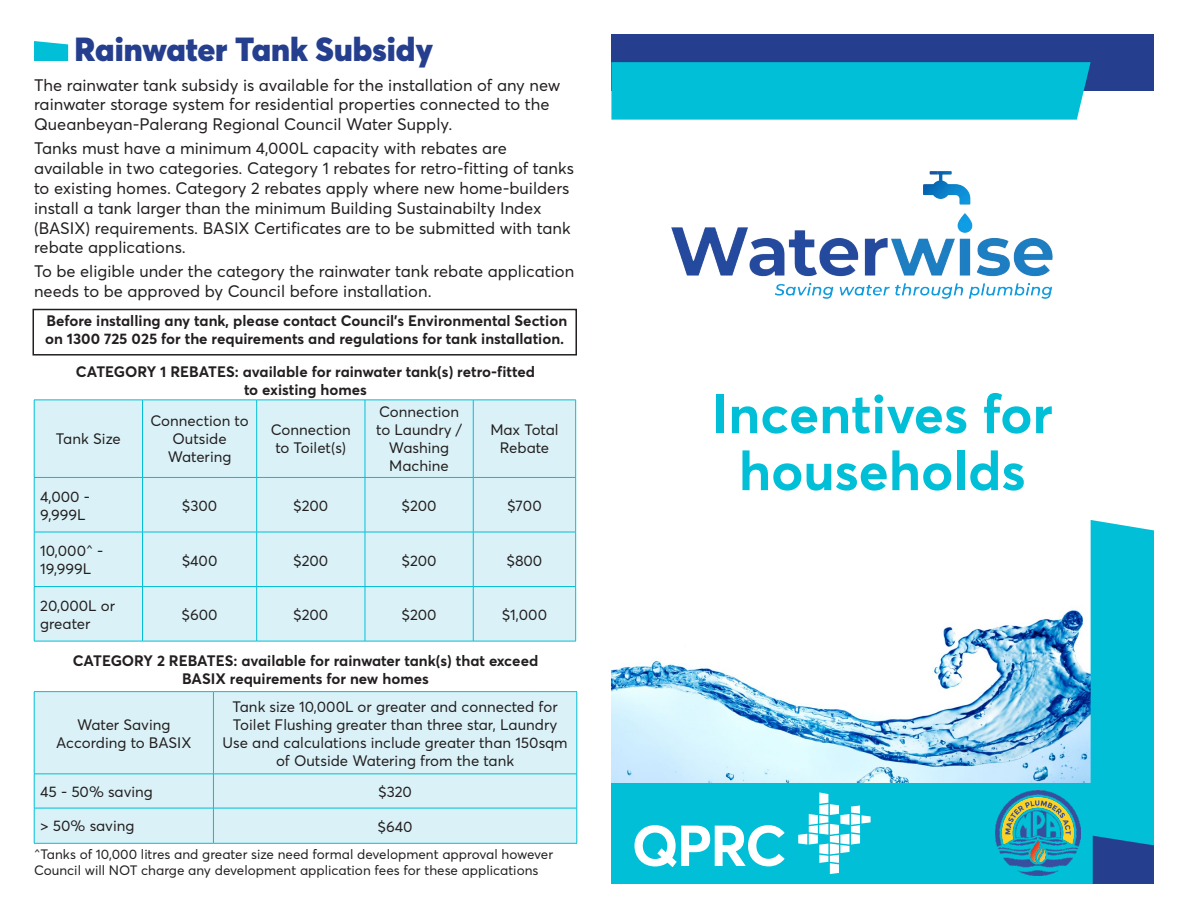
<style>
.page{position:relative;width:1188px;height:918px;background:#fff}
.page>*{position:absolute;margin:0;border:0;box-sizing:border-box;transform-origin:0 0}
.t1{font:700 54px "Averta Std";color:#00bfd7}
.Heading_1{font:900 33px "Averta Std";color:#253f8e}
.Body_text{font:16.5px/19.8px "Averta Std";color:#231f20}
.t2{font:15px/18px "Averta Std";color:#231f20;text-align:center}
.Body_text-2{font:700 15px/18px "Averta Std";color:#231f20}
.t3{font:13.5px/16.2px "Averta Std";color:#231f20}
</style>
<div class="page">
<img style="left:611px;top:565px;width:480px;height:219px">
<div style="left:611px;top:784px;width:482px;height:100px;background:#00bfd7"></div>
<svg style="left:1091px;top:520px;width:63px;height:364px;background:#07b1cf"></svg>
<div style="left:611px;top:34px;width:543px;height:57px;background:#253f8e"></div>
<svg style="left:34px;top:41px;width:34px;height:20px"></svg>
<div style="left:33px;top:309px;width:544px;height:47px;border:2px solid #231f20"></div>
<div style="left:35px;top:401px;width:540px;height:240px;background:#daf2f7"></div>
<hr style="left:34px;top:400px;width:108px;height:1px;background:#00bfd7">
<hr style="left:34px;top:400px;width:1px;height:77px;background:#00bfd7">
<hr style="left:142px;top:400px;width:115px;height:1px;background:#00bfd7">
<hr style="left:142px;top:400px;width:1px;height:77px;background:#00bfd7">
<hr style="left:257px;top:400px;width:108px;height:1px;background:#00bfd7">
<hr style="left:256px;top:400px;width:1px;height:77px;background:#00bfd7">
<hr style="left:365px;top:400px;width:108px;height:1px;background:#00bfd7">
<hr style="left:365px;top:400px;width:1px;height:77px;background:#00bfd7">
<hr style="left:473px;top:400px;width:103px;height:1px;background:#00bfd7">
<hr style="left:473px;top:400px;width:1px;height:77px;background:#00bfd7">
<hr style="left:575px;top:400px;width:1px;height:77px;background:#00bfd7">
<hr style="left:34px;top:477px;width:108px;height:1px;background:#00bfd7">
<hr style="left:34px;top:478px;width:1px;height:54px;background:#00bfd7">
<hr style="left:142px;top:477px;width:115px;height:1px;background:#00bfd7">
<hr style="left:142px;top:478px;width:1px;height:54px;background:#00bfd7">
<hr style="left:257px;top:477px;width:108px;height:1px;background:#00bfd7">
<hr style="left:256px;top:478px;width:1px;height:54px;background:#00bfd7">
<hr style="left:365px;top:477px;width:108px;height:1px;background:#00bfd7">
<hr style="left:365px;top:478px;width:1px;height:54px;background:#00bfd7">
<hr style="left:473px;top:477px;width:103px;height:1px;background:#00bfd7">
<hr style="left:473px;top:478px;width:1px;height:54px;background:#00bfd7">
<hr style="left:575px;top:478px;width:1px;height:54px;background:#00bfd7">
<hr style="left:34px;top:532px;width:108px;height:1px;background:#00bfd7">
<hr style="left:34px;top:532px;width:1px;height:54px;background:#00bfd7">
<hr style="left:142px;top:532px;width:115px;height:1px;background:#00bfd7">
<hr style="left:142px;top:532px;width:1px;height:54px;background:#00bfd7">
<hr style="left:257px;top:532px;width:108px;height:1px;background:#00bfd7">
<hr style="left:256px;top:532px;width:1px;height:54px;background:#00bfd7">
<hr style="left:365px;top:532px;width:108px;height:1px;background:#00bfd7">
<hr style="left:365px;top:532px;width:1px;height:54px;background:#00bfd7">
<hr style="left:473px;top:532px;width:103px;height:1px;background:#00bfd7">
<hr style="left:473px;top:532px;width:1px;height:54px;background:#00bfd7">
<hr style="left:575px;top:532px;width:1px;height:54px;background:#00bfd7">
<hr style="left:34px;top:586px;width:108px;height:1px;background:#00bfd7">
<hr style="left:34px;top:587px;width:1px;height:54px;background:#00bfd7">
<hr style="left:142px;top:586px;width:115px;height:1px;background:#00bfd7">
<hr style="left:142px;top:587px;width:1px;height:54px;background:#00bfd7">
<hr style="left:257px;top:586px;width:108px;height:1px;background:#00bfd7">
<hr style="left:256px;top:587px;width:1px;height:54px;background:#00bfd7">
<hr style="left:365px;top:586px;width:108px;height:1px;background:#00bfd7">
<hr style="left:365px;top:587px;width:1px;height:54px;background:#00bfd7">
<hr style="left:473px;top:586px;width:103px;height:1px;background:#00bfd7">
<hr style="left:473px;top:587px;width:1px;height:54px;background:#00bfd7">
<hr style="left:575px;top:587px;width:1px;height:54px;background:#00bfd7">
<hr style="left:34px;top:641px;width:108px;height:1px;background:#00bfd7">
<hr style="left:142px;top:641px;width:115px;height:1px;background:#00bfd7">
<hr style="left:257px;top:641px;width:108px;height:1px;background:#00bfd7">
<hr style="left:365px;top:641px;width:108px;height:1px;background:#00bfd7">
<hr style="left:473px;top:641px;width:103px;height:1px;background:#00bfd7">
<div style="left:35px;top:692px;width:542px;height:151px;background:#daf2f7"></div>
<hr style="left:34px;top:691px;width:179px;height:1px;background:#00bfd7">
<hr style="left:34px;top:692px;width:1px;height:82px;background:#00bfd7">
<hr style="left:213px;top:691px;width:364px;height:1px;background:#00bfd7">
<hr style="left:213px;top:692px;width:1px;height:82px;background:#00bfd7">
<hr style="left:577px;top:692px;width:1px;height:82px;background:#00bfd7">
<hr style="left:34px;top:774px;width:179px;height:1px;background:#00bfd7">
<hr style="left:34px;top:774px;width:1px;height:34px;background:#00bfd7">
<hr style="left:213px;top:774px;width:364px;height:1px;background:#00bfd7">
<hr style="left:213px;top:774px;width:1px;height:34px;background:#00bfd7">
<hr style="left:577px;top:774px;width:1px;height:34px;background:#00bfd7">
<hr style="left:34px;top:808px;width:179px;height:1px;background:#00bfd7">
<hr style="left:34px;top:808px;width:1px;height:35px;background:#00bfd7">
<hr style="left:213px;top:808px;width:364px;height:1px;background:#00bfd7">
<hr style="left:213px;top:808px;width:1px;height:35px;background:#00bfd7">
<hr style="left:577px;top:808px;width:1px;height:35px;background:#00bfd7">
<hr style="left:34px;top:843px;width:179px;height:1px;background:#00bfd7">
<hr style="left:213px;top:843px;width:364px;height:1px;background:#00bfd7">
<svg style="left:634px;top:792px;width:237px;height:82px"></svg>
<img style="left:671px;top:171px;width:382px;height:128px">
<img style="left:996px;top:791px;width:85px;height:85px">
<div style="left:611px;top:62px;width:480px;height:58px;background:#00bfd7"></div>
<p class="Heading_1" style="left:75px;top:28px;width:360px">Rainwater Tank Subsidy</p>
<p class="Body_text" style="left:34px;top:75px;width:528px">The rainwater tank subsidy is available for the installation of any new rainwater storage system for residential properties connected to the<br>Queanbeyan-Palerang Regional Council Water Supply.</p>
<p class="Body_text" style="left:34px;top:138px;width:542px">Tanks must have a minimum 4,000L capacity with rebates are available in two categories. Category 1 rebates for retro-fitting of tanks to existing homes. Category 2 rebates apply where new home-builders install a tank larger than the minimum Building Sustainabilty Index (BASIX) requirements. BASIX Certificates are to be submitted with tank rebate applications.</p>
<p class="Body_text" style="left:34px;top:262px;width:542px">To be eligible under the category the rainwater tank rebate application needs to be approved by Council before installation.</p>
<p class="Body_text-2" style="left:45px;top:312px;width:524px">Before installing any tank, please contact Council’s Environmental Section on 1300 725 025 for the requirements and regulations for tank installation.</p>
<p class="Body_text-2" style="left:76px;top:363px;width:461px">CATEGORY 1 REBATES: available for rainwater tank(s) retro-fitted</p>
<p class="Body_text-2" style="left:244px;top:381px;width:124px">to existing homes</p>
<p class="t2" style="left:56px;top:430px;width:66px">Tank Size</p>
<p class="t2" style="left:150px;top:412px;width:100px">Connection to<br>Outside</p>
<p class="t2" style="left:168px;top:448px;width:65px">Watering</p>
<p class="t2" style="left:271px;top:421px;width:82px">Connection to Toilet(s)</p>
<p class="t2" style="left:376px;top:403px;width:87px">Connection to Laundry /<br>Washing</p>
<p class="t2" style="left:389px;top:457px;width:61px">Machine</p>
<p class="t2" style="left:490px;top:421px;width:70px">Max Total<br>Rebate</p>
<p class="t2" style="left:40px;top:487px;width:51px;text-align:left">4,000 -<br>9,999L</p>
<p class="t2" style="left:182px;top:497px;width:37px">$300</p>
<p class="t2" style="left:293px;top:497px;width:37px">$200</p>
<p class="t2" style="left:402px;top:497px;width:37px">$200</p>
<p class="t2" style="left:507px;top:497px;width:36px">$700</p>
<p class="t2" style="left:40px;top:542px;width:65px;text-align:left">10,000^ -<br>19,999L</p>
<p class="t2" style="left:182px;top:551px;width:37px">$400</p>
<p class="t2" style="left:293px;top:551px;width:37px">$200</p>
<p class="t2" style="left:402px;top:551px;width:37px">$200</p>
<p class="t2" style="left:507px;top:551px;width:37px">$800</p>
<p class="t2" style="left:40px;top:596px;width:76px;text-align:left">20,000L or greater</p>
<p class="t2" style="left:182px;top:606px;width:37px">$600</p>
<p class="t2" style="left:293px;top:606px;width:37px">$200</p>
<p class="t2" style="left:402px;top:606px;width:37px">$200</p>
<p class="t2" style="left:502px;top:606px;width:47px">$1,000</p>
<p class="Body_text-2" style="left:73px;top:652px;width:467px">CATEGORY 2 REBATES: available for rainwater tank(s) that exceed</p>
<p class="Body_text-2" style="left:182px;top:670px;width:248px">BASIX requirements for new homes</p>
<p class="t2" style="left:77px;top:715px;width:95px">Water Saving</p>
<p class="t2" style="left:56px;top:733px;width:137px">According to BASIX</p>
<p class="t2" style="left:223px;top:697px;width:346px">Tank size 10,000L or greater and connected for Toilet Flushing greater than three star, Laundry Use and calculations include greater than 150sqm of Outside Watering from the tank</p>
<p class="t2" style="left:40px;top:782px;width:114px">45 - 50% saving</p>
<p class="t2" style="left:378px;top:783px;width:35px">$320</p>
<p class="t2" style="left:40px;top:817px;width:96px">&gt; 50% saving</p>
<p class="t2" style="left:378px;top:818px;width:37px">$640</p>
<p class="t3" style="left:34px;top:846px;width:521px">^Tanks of 10,000 litres and greater size need formal development approval however<br>Council will NOT charge any development application fees for these applications</p>
<p class="t1" style="left:712px;top:380px;width:343px">Incentives for</p>
<p class="t1" style="left:739px;top:437px;width:288px">households</p>
</div>
